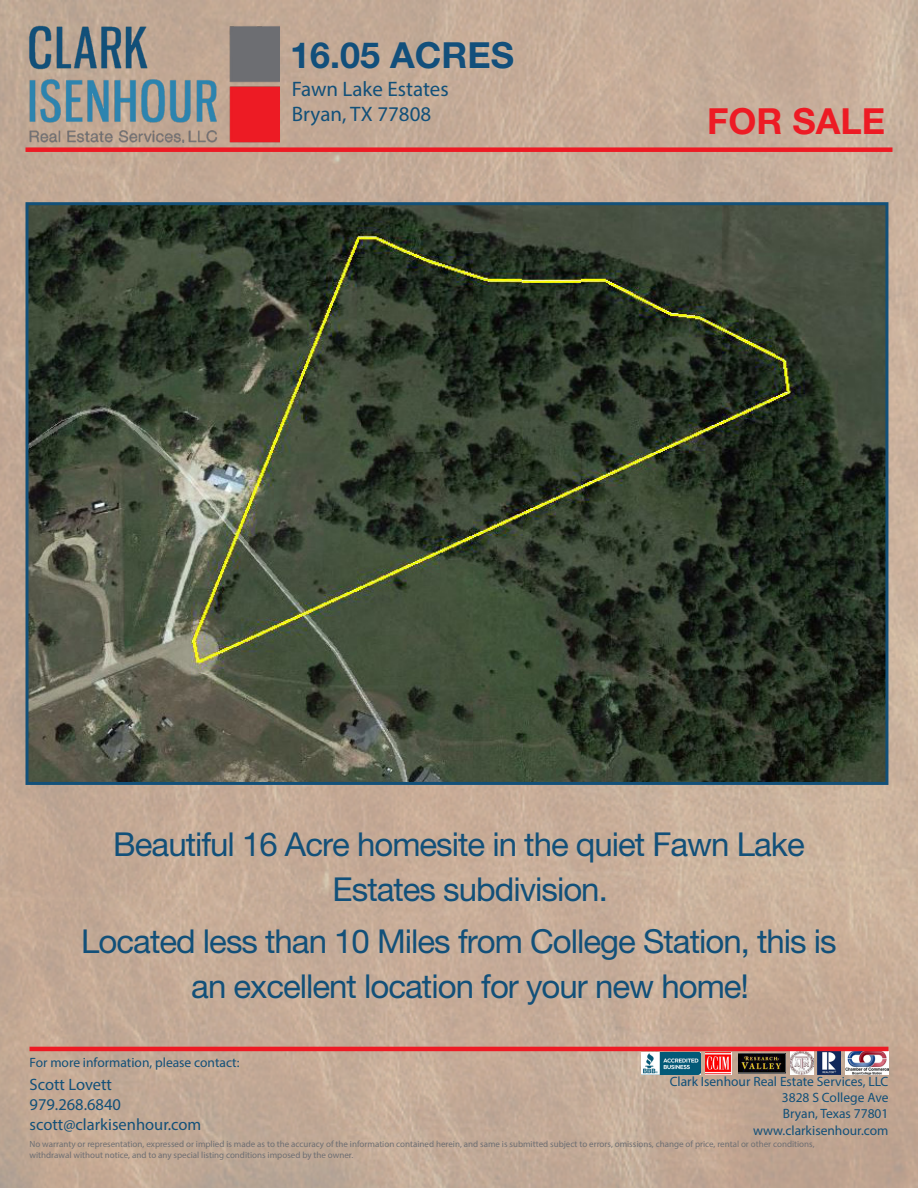
<style>
.page{position:relative;width:918px;height:1188px;background:#fff}
.page>*{position:absolute;margin:0;border:0;box-sizing:border-box;transform-origin:0 0}
.header_-_BUILDING_NA{font:700 36px "Helvetica Neue";color:#124f7b}
.body_-_HEADINGS{font:700 36px "Helvetica Neue";color:#ed1b24}
.body_-_BULLET_LIST{font:33px/45px "Helvetica Neue";letter-spacing:-.03em;color:#125079}
.header_-_ADDRESS{font:21px "Myriad Pro";color:#125079}
.t1{font:16.5px/19.8px "Myriad Pro";color:#125079}
.t2{font:13.5px/16.2px "Myriad Pro";color:#125079;text-align:right}
.t3{font:9px/10.8px "Myriad Pro";color:#6d6e72}
</style>
<div class="page">
<img style="left:0;top:1px;width:918px;height:1187px">
<img style="left:30px;top:206px;width:854px;height:575px">
<div style="left:26px;top:202px;width:862px;height:583px;border:3px solid #125079"></div>
<img style="left:641px;top:1053px;width:59px;height:22px">
<img style="left:706px;top:1053px;width:26px;height:22px">
<img style="left:738px;top:1053px;width:48px;height:20px">
<img style="left:818px;top:1052px;width:23px;height:22px">
<img style="left:791px;top:1051px;width:22px;height:24px">
<img style="left:846px;top:1052px;width:42px;height:22px">
<hr style="left:30px;top:1047px;width:858px;height:4px;background:#ed1b24">
<div style="left:26px;top:147px;width:866px;height:5px;background:#ed1b24"></div>
<img style="left:28px;top:26px;width:252px;height:117px">
<p class="header_-_BUILDING_NA" style="left:290px;top:33px;width:226px">16.05 ACRES</p>
<p class="header_-_ADDRESS" style="left:292px;top:76px;width:158px">Fawn Lake Estates</p>
<p class="header_-_ADDRESS" style="left:292px;top:101px;width:141px">Bryan, TX 77808</p>
<p class="body_-_HEADINGS" style="left:707px;top:99px;width:180px">FOR SALE</p>
<p class="body_-_BULLET_LIST" style="left:333px;top:821px;width:474px;text-indent:-219px">Beautiful 16 Acre homesite in the quiet Fawn Lake<br>Estates subdivision.</p>
<p class="body_-_BULLET_LIST" style="left:191px;top:919px;width:647px;text-indent:-110px">Located less than 10 Miles from College Station, this is an excellent location for your new home!</p>
<h3 class="t2" style="left:30px;top:1054px;width:212px">For more information, please contact:</h3>
<h3 class="t1" style="left:30px;top:1074px;width:173px">Scott Lovett<br>979.268.6840 scott@clarkisenhour.com</h3>
<p class="t3" style="left:30px;top:1138px;width:787px">No warranty or representation, expressed or implied is made as to the accuracy of the information contained herein, and same is submitted subject to errors, omissions, change of price, rental or other conditions, withdrawal without notice, and to any special listing conditions imposed by the owner.</p>
<h3 class="t2" style="left:670px;top:1073px;width:220px">Clark Isenhour Real Estate Services, LLC<br>3828 S College Ave<br>Bryan, Texas 77801 www.clarkisenhour.com</h3>
</div>
